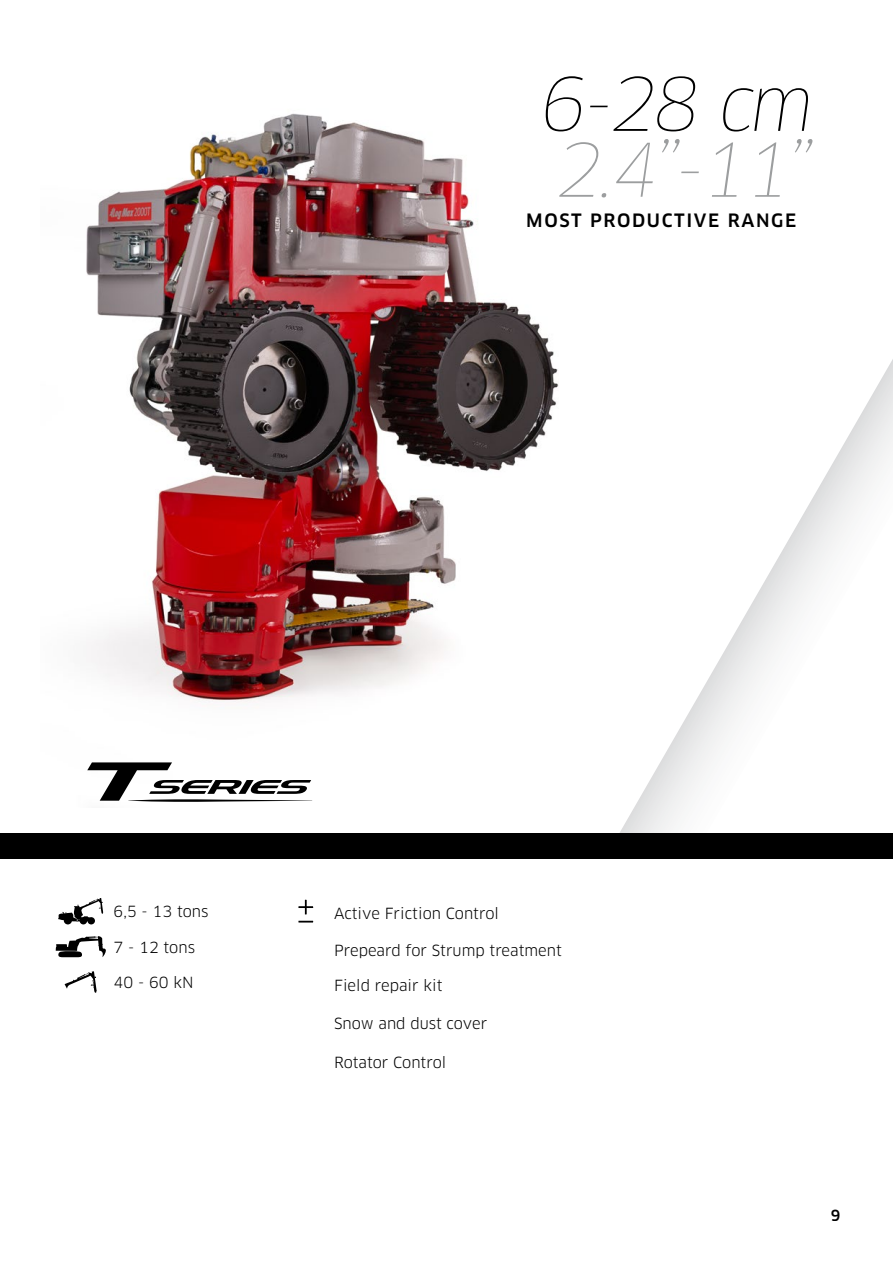
<style>
.page{position:relative;width:893px;height:1263px;background:#fff}
.page>*{position:absolute;margin:0;border:0;box-sizing:border-box;transform-origin:0 0}
.t1{font:italic 100 72px "Clan Pro";color:#9c9e9f}
.t2{font:italic 100 72px "Clan Pro";color:#000}
.t3{font:500 18px "Clan Pro";letter-spacing:.09em;color:#000}
.t4{font:15px "Clan Pro";color:#000}
.t5{font:500 15px "Clan Pro";color:#000}
</style>
<div class="page">
<img style="left:86px;top:113px;width:473px;height:688px">
<img style="left:620px;top:359px;width:273px;height:474px">
<div style="left:0;top:833px;width:893px;height:26px;background:#000"></div>
<svg style="left:87px;top:762px;width:225px;height:40px"></svg>
<svg style="left:58px;top:898px;width:45px;height:26px"></svg>
<svg style="left:56px;top:936px;width:50px;height:21px"></svg>
<svg style="left:65px;top:971px;width:32px;height:22px"></svg>
<svg style="left:299px;top:900px;width:14px;height:14px"></svg>
<svg style="left:299px;top:921px;width:14px;height:1px"></svg>
<h1 class="t2" style="left:541px;top:61px;width:274px">6-28 cm</h1>
<h1 class="t1" style="left:556px;top:127px;width:259px">2.4’’-11’’</h1>
<p class="t3" style="left:526px;top:210px;width:271px">MOST PRODUCTIVE RANGE</p>
<p class="t4" style="left:114px;top:903px;width:96px">6,5 - 13 tons</p>
<p class="t4" style="left:114px;top:938px;width:83px">7 - 12 tons</p>
<p class="t4" style="left:114px;top:973px;width:81px">40 - 60 kN</p>
<p class="t4" style="left:334px;top:905px;width:166px">Active Friction Control</p>
<p class="t4" style="left:334px;top:942px;width:229px">Prepeard for Strump treatment</p>
<p class="t4" style="left:334px;top:976px;width:110px">Field repair kit</p>
<p class="t4" style="left:334px;top:1014px;width:155px">Snow and dust cover</p>
<p class="t4" style="left:334px;top:1053px;width:114px">Rotator Control</p>
<p class="t5" style="left:830px;top:1206px;width:11px">9</p>
</div>
